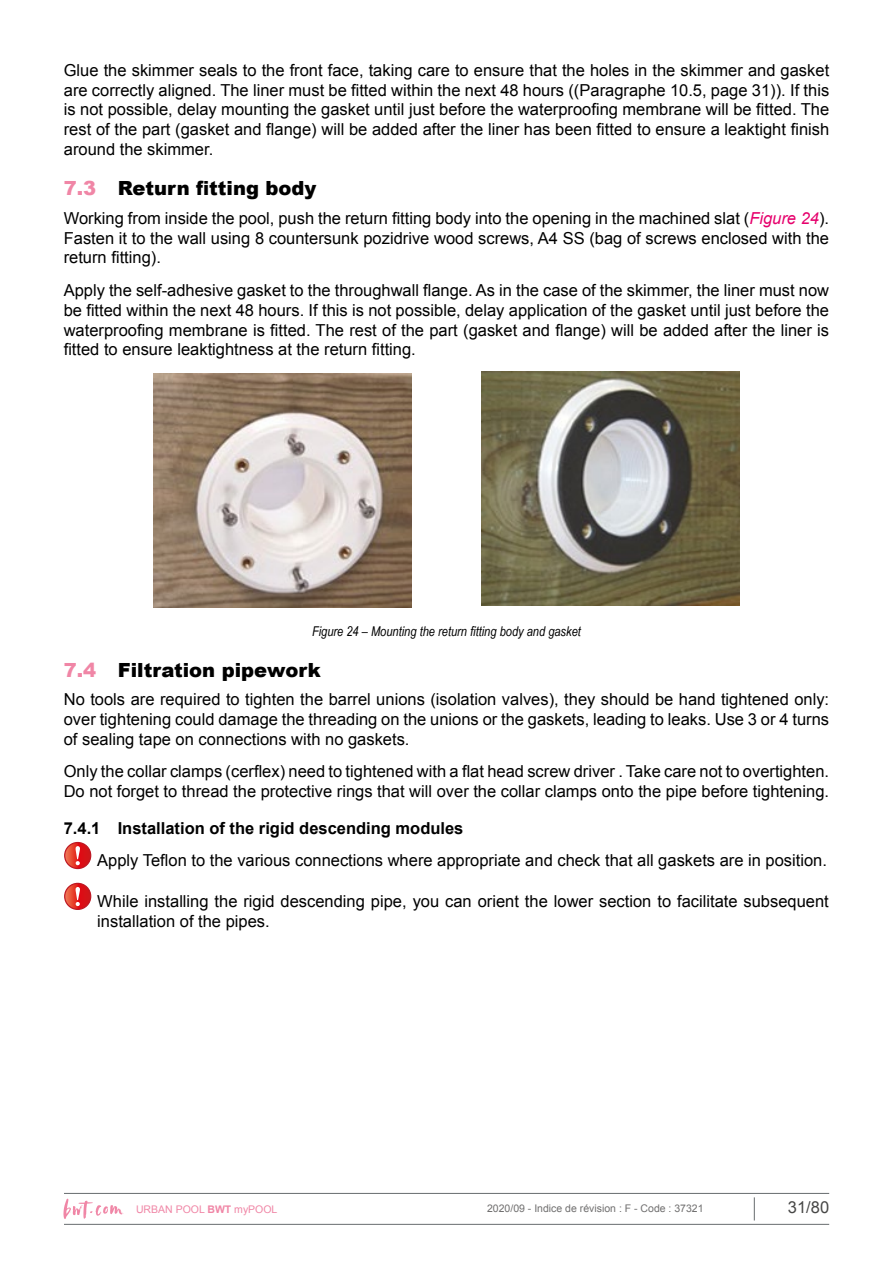
<style>
.page{position:relative;width:893px;height:1263px;background:#fff}
.page>*{position:absolute;margin:0;border:0;box-sizing:border-box;transform-origin:0 0}
.t1{font:900 19.5px "Arial";color:#000}
.t2{font:16.5px/19.8px "Arial";color:#000;text-align:justify}
.t3{font:700 16.5px "Arial";color:#000}
.t4{font:16.5px "Arial";color:#474746}
.t5{font:italic 13.5px "Arial Narrow";color:#000}
.t6{font:10.5px "Arial";color:#706f6f}
.t7{font:10.5px "Arial";color:#f086a6}
.s1{color:#f086a6}
.s2{font-style:italic;color:#e6006c}
.s3{font-weight:700}
</style>
<div class="page">
<hr style="left:64px;top:1224px;width:765px;height:1px;background:#676c6e">
<hr style="left:64px;top:1193px;width:765px;height:1px;background:#676c6e">
<svg style="left:754px;top:1197px;width:1px;height:23px"></svg>
<svg style="left:63px;top:1199px;width:60px;height:20px"></svg>
<img style="left:153px;top:373px;width:259px;height:234px">
<img style="left:481px;top:371px;width:259px;height:235px">
<svg style="left:65px;top:842px;width:26px;height:26px"></svg>
<div style="left:64px;top:842px;width:27px;height:27px;border:1px solid #be1622;border-radius:50%"></div>
<svg style="left:76px;top:846px;width:4px;height:19px"></svg>
<svg style="left:65px;top:883px;width:26px;height:26px"></svg>
<div style="left:64px;top:883px;width:27px;height:27px;border:1px solid #be1622;border-radius:50%"></div>
<svg style="left:76px;top:887px;width:4px;height:19px"></svg>
<p class="t2" style="left:64px;top:60px;width:767px">Glue the skimmer seals to the front face, taking care to ensure that the holes in the skimmer and gasket are correctly aligned. The liner must be fitted within the next 48 hours ((Paragraphe 10.5, page 31)). If this is not possible, delay mounting the gasket until just before the waterproofing membrane will be fitted. The rest of the part (gasket and flange) will be added after the liner has been fitted to ensure a leaktight finish around the skimmer.</p>
<p class="t1" style="left:64px;top:174px;width:254px"><span class="s1">7.3</span> Return fitting body</p>
<p class="t2" style="left:64px;top:208px;width:767px">Working from inside the pool, push the return fitting body into the opening in the machined slat (<span class="s2">Figure 24</span>).<br>Fasten it to the wall using 8 countersunk pozidrive wood screws, A4 SS (bag of screws enclosed with the return fitting).</p>
<p class="t2" style="left:64px;top:280px;width:767px">Apply the self-adhesive gasket to the throughwall flange. As in the case of the skimmer, the liner must now be fitted within the next 48 hours. If this is not possible, delay application of the gasket until just before the waterproofing membrane is fitted. The rest of the part (gasket and flange) will be added after the liner is fitted to ensure leaktightness at the return fitting.</p>
<p class="t5" style="left:312px;top:622px;width:270px">Figure 24 – Mounting the return fitting body and gasket</p>
<p class="t1" style="left:64px;top:656px;width:258px"><span class="s1">7.4</span> Filtration pipework</p>
<p class="t2" style="left:64px;top:690px;width:767px">No tools are required to tighten the barrel unions (isolation valves), they should be hand tightened only: over tightening could damage the threading on the unions or the gaskets, leading to leaks. Use 3 or 4 turns of sealing tape on connections with no gaskets.</p>
<p class="t2" style="left:64px;top:762px;width:767px">Only the collar clamps (cerflex) need to tightened with a flat head screw driver . Take care not to overtighten.<br>Do not forget to thread the protective rings that will over the collar clamps onto the pipe before tightening.</p>
<p class="t3" style="left:64px;top:817px;width:401px">7.4.1 Installation of the rigid descending modules</p>
<p class="t2" style="left:97px;top:851px;width:731px">Apply Teflon to the various connections where appropriate and check that all gaskets are in position.</p>
<p class="t2" style="left:97px;top:892px;width:733px">While installing the rigid descending pipe, you can orient the lower section to facilitate subsequent installation of the pipes.</p>
<p class="t7" style="left:136px;top:1202px;width:143px">URBAN POOL <span class="s3">BWT</span> myPOOL</p>
<p class="t6" style="left:487px;top:1201px;width:218px">2020/09 - Indice de révision : F - Code : 37321</p>
<p class="t4" style="left:788px;top:1197px;width:43px">31/80</p>
</div>
